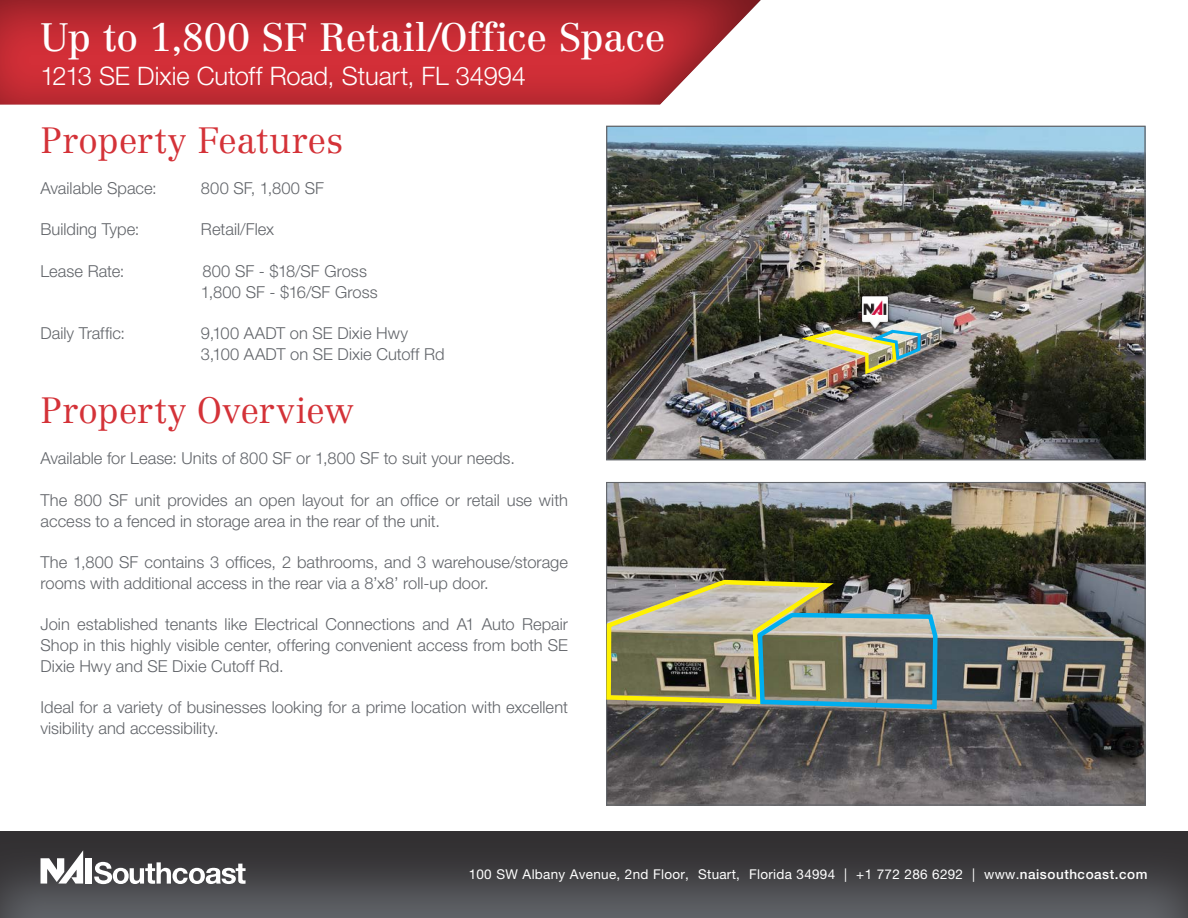
<style>
.page{position:relative;width:1188px;height:918px;background:#fff}
.page>*{position:absolute;margin:0;border:0;box-sizing:border-box;transform-origin:0 0}
.t1{font:39px "Centennial LT Std";letter-spacing:-.005em;color:#fff}
.t2{font:300 36px "Centennial LT Std";color:#d43238}
.t3{font:300 25.5px "Helvetica Neue LT Std";letter-spacing:-.005em;color:#fff}
.t4{font:300 16.5px/21px "Helvetica Neue LT Std";color:#62656a}
.t5{font:13.5px "Helvetica Neue LT Std";letter-spacing:.02em;color:#fff}
.s1{font-weight:500}
</style>
<div class="page">
<div style="left:0;top:830px;width:1188px;height:88px;background:#231f20;opacity:.75"></div>
<div style="left:0;top:0;width:762px;height:106px;background:#231f20;opacity:.51"></div>
<div style="left:85px;top:858px;width:7px;height:26px;background:#fff"></div>
<svg style="left:41px;top:850px;width:42px;height:34px"></svg>
<svg style="left:94px;top:862px;width:152px;height:22px"></svg>
<img style="left:608px;top:484px;width:536px;height:320px">
<img style="left:841px;top:128px;width:303px;height:330px">
<img style="left:858px;top:293px;width:34px;height:35px">
<img style="left:841px;top:328px;width:81px;height:48px">
<img style="left:604px;top:0;width:237px;height:706px">
<img style="left:756px;top:611px;width:184px;height:100px">
<p class="t1" style="left:40px;top:14px;width:627px">Up to 1,800 SF Retail/Office Space</p>
<p class="t3" style="left:40px;top:60px;width:487px">1213 SE Dixie Cutoff Road, Stuart, FL 34994</p>
<p class="t2" style="left:40px;top:119px;width:304px">Property Features</p>
<p class="t4" style="left:40px;top:177px;width:118px">Available Space:</p>
<p class="t4" style="left:201px;top:177px;width:124px">800 SF, 1,800 SF</p>
<p class="t4" style="left:40px;top:219px;width:100px">Building Type:</p>
<p class="t4" style="left:201px;top:219px;width:75px">Retail/Flex</p>
<p class="t4" style="left:40px;top:260px;width:85px">Lease Rate:</p>
<p class="t4" style="left:201px;top:260px;width:178px">800 SF - $18/SF Gross<br>1,800 SF - $16/SF Gross</p>
<p class="t4" style="left:40px;top:322px;width:86px">Daily Traffic:</p>
<p class="t4" style="left:201px;top:322px;width:245px">9,100 AADT on SE Dixie Hwy<br>3,100 AADT on SE Dixie Cutoff Rd</p>
<p class="t2" style="left:40px;top:389px;width:315px">Property Overview</p>
<p class="t4" style="left:40px;top:448px;width:476px">Available for Lease: Units of 800 SF or 1,800 SF to suit your needs.</p>
<p class="t4" style="left:40px;top:489px;width:529px">The 800 SF unit provides an open layout for an office or retail use with access to a fenced in storage area in the rear of the unit.</p>
<p class="t4" style="left:40px;top:551px;width:529px">The 1,800 SF contains 3 offices, 2 bathrooms, and 3 warehouse/storage rooms with additional access in the rear via a 8’x8’ roll-up door.</p>
<p class="t4" style="left:40px;top:614px;width:529px;text-align:justify">Join established tenants like Electrical Connections and A1 Auto Repair Shop in this highly visible center, offering convenient access from both SE Dixie Hwy and SE Dixie Cutoff Rd.</p>
<p class="t4" style="left:40px;top:697px;width:529px">Ideal for a variety of businesses looking for a prime location with excellent visibility and accessibility.</p>
<p class="t5" style="left:469px;top:866px;width:680px">100 SW Albany Avenue, 2nd Floor, Stuart, Florida 34994 | +1 772 286 6292 | www.<span class="s1">naisouthcoast.com</span></p>
</div>
